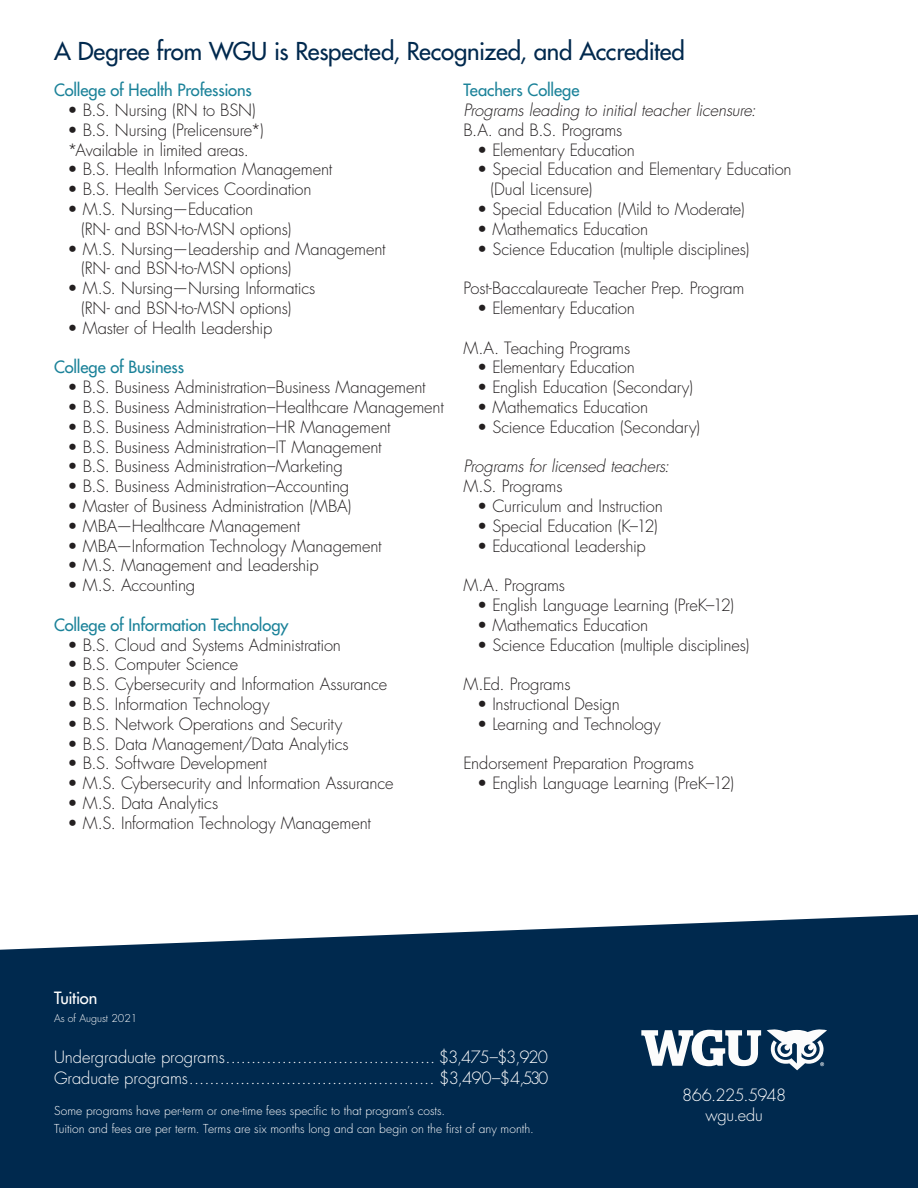
<style>
.page{position:relative;width:918px;height:1188px;background:#fff}
.page>*{position:absolute;margin:0;border:0;box-sizing:border-box;transform-origin:0 0}
.t1{font:500 24px "Futura Std";letter-spacing:-.01em;color:#00294e}
.t2{font:300 16.5px/19.8px "Futura Std";letter-spacing:-.01em;color:#231f20}
.Table_of_Contents_He{font:300 16.5px/21px "Futura Std";letter-spacing:-.005em;color:#fff}
.t3{font:500 16.5px "Futura Std";letter-spacing:-.005em;color:#1b8299}
.t4{font:italic 300 16.5px "Futura Std";letter-spacing:-.01em;color:#231f20}
.Table_of_Contents_He-2{font:300 16.5px "Futura Std";letter-spacing:-.04em;color:#fff}
.t5{font:500 16.5px "Futura Std";letter-spacing:-.02em;color:#fff}
.t6{font:300 12px/17.1px "Futura Std";letter-spacing:.005em;color:#fff}
.t7{font:300 10.5px "Futura Std";color:#fff}
</style>
<div class="page">
<div style="left:0;top:915px;width:918px;height:273px;background:#00294e"></div>
<svg style="left:641px;top:1030px;width:120px;height:36px"></svg>
<svg style="left:767px;top:1029px;width:60px;height:41px"></svg>
<p class="t1" style="left:54px;top:36px;width:632px">A Degree from WGU is Respected, Recognized, and Accredited</p>
<p class="t3" style="left:54px;top:80px;width:199px">College of Health Professions</p>
<p class="t2" style="left:67px;top:101px;width:190px">• B.S. Nursing (RN to BSN)</p>
<p class="t2" style="left:67px;top:120px;width:198px">• B.S. Nursing (Prelicensure*)</p>
<p class="t2" style="left:67px;top:140px;width:183px">*Available in limited areas.</p>
<p class="t2" style="left:67px;top:160px;width:266px">• B.S. Health Information Management</p>
<p class="t2" style="left:67px;top:180px;width:246px">• B.S. Health Services Coordination</p>
<p class="t2" style="left:81px;top:200px;width:212px;text-indent:-14px">• M.S. Nursing—Education<br>(RN- and BSN-to-MSN options)</p>
<p class="t2" style="left:81px;top:239px;width:306px;text-indent:-13px">• M.S. Nursing—Leadership and Management (RN- and BSN-to-MSN options)</p>
<p class="t2" style="left:81px;top:279px;width:236px;text-indent:-13px">• M.S. Nursing—Nursing Informatics (RN- and BSN-to-MSN options)</p>
<p class="t2" style="left:68px;top:318px;width:206px">• Master of Health Leadership</p>
<p class="t3" style="left:54px;top:357px;width:132px">College of Business</p>
<p class="t2" style="left:68px;top:378px;width:360px">• B.S. Business Administration–Business Management</p>
<p class="t2" style="left:68px;top:398px;width:378px">• B.S. Business Administration–Healthcare Management</p>
<p class="t2" style="left:68px;top:417px;width:325px">• B.S. Business Administration–HR Management</p>
<p class="t2" style="left:68px;top:437px;width:316px">• B.S. Business Administration–IT Management</p>
<p class="t2" style="left:68px;top:457px;width:277px">• B.S. Business Administration–Marketing</p>
<p class="t2" style="left:68px;top:477px;width:283px">• B.S. Business Administration–Accounting</p>
<p class="t2" style="left:68px;top:497px;width:285px">• Master of Business Administration (MBA)</p>
<p class="t2" style="left:68px;top:516px;width:234px">• MBA—Healthcare Management</p>
<p class="t2" style="left:68px;top:536px;width:316px">• MBA—Information Technology Management</p>
<p class="t2" style="left:68px;top:556px;width:253px">• M.S. Management and Leadership</p>
<p class="t2" style="left:68px;top:576px;width:129px">• M.S. Accounting</p>
<p class="t3" style="left:54px;top:614px;width:236px">College of Information Technology</p>
<p class="t2" style="left:68px;top:635px;width:275px">• B.S. Cloud and Systems Administration</p>
<p class="t2" style="left:68px;top:655px;width:172px">• B.S. Computer Science</p>
<p class="t2" style="left:68px;top:675px;width:321px">• B.S. Cybersecurity and Information Assurance</p>
<p class="t2" style="left:68px;top:695px;width:204px">• B.S. Information Technology</p>
<p class="t2" style="left:68px;top:714px;width:276px">• B.S. Network Operations and Security</p>
<p class="t2" style="left:68px;top:734px;width:283px">• B.S. Data Management/Data Analytics</p>
<p class="t2" style="left:68px;top:754px;width:201px">• B.S. Software Development</p>
<p class="t2" style="left:68px;top:774px;width:327px">• M.S. Cybersecurity and Information Assurance</p>
<p class="t2" style="left:68px;top:794px;width:152px">• M.S. Data Analytics</p>
<p class="t2" style="left:68px;top:813px;width:305px">• M.S. Information Technology Management</p>
<p class="t3" style="left:464px;top:80px;width:117px">Teachers College</p>
<p class="t4" style="left:464px;top:100px;width:294px">Programs leading to initial teacher licensure:</p>
<p class="t2" style="left:464px;top:120px;width:160px">B.A. and B.S. Programs</p>
<p class="t2" style="left:477px;top:140px;width:159px">• Elementary Education</p>
<p class="t2" style="left:490px;top:160px;width:303px;text-indent:-14px">• Special Education and Elementary Education (Dual Licensure)</p>
<p class="t2" style="left:477px;top:200px;width:269px">• Special Education (Mild to Moderate)</p>
<p class="t2" style="left:477px;top:219px;width:173px">• Mathematics Education</p>
<p class="t2" style="left:477px;top:239px;width:274px">• Science Education (multiple disciplines)</p>
<p class="t2" style="left:464px;top:279px;width:283px">Post-Baccalaureate Teacher Prep. Program</p>
<p class="t2" style="left:477px;top:299px;width:159px">• Elementary Education</p>
<p class="t2" style="left:464px;top:338px;width:168px">M.A. Teaching Programs</p>
<p class="t2" style="left:477px;top:358px;width:159px">• Elementary Education</p>
<p class="t2" style="left:477px;top:378px;width:218px">• English Education (Secondary)</p>
<p class="t2" style="left:477px;top:398px;width:173px">• Mathematics Education</p>
<p class="t2" style="left:477px;top:417px;width:225px">• Science Education (Secondary)</p>
<p class="t4" style="left:464px;top:456px;width:207px">Programs for licensed teachers:</p>
<p class="t2" style="left:464px;top:477px;width:101px">M.S. Programs</p>
<p class="t2" style="left:477px;top:497px;width:187px">• Curriculum and Instruction</p>
<p class="t2" style="left:477px;top:516px;width:182px">• Special Education (K–12)</p>
<p class="t2" style="left:477px;top:536px;width:170px">• Educational Leadership</p>
<p class="t2" style="left:464px;top:576px;width:103px">M.A. Programs</p>
<p class="t2" style="left:477px;top:596px;width:259px">• English Language Learning (PreK–12)</p>
<p class="t2" style="left:477px;top:615px;width:173px">• Mathematics Education</p>
<p class="t2" style="left:477px;top:635px;width:274px">• Science Education (multiple disciplines)</p>
<p class="t2" style="left:464px;top:675px;width:109px">M.Ed. Programs</p>
<p class="t2" style="left:477px;top:695px;width:144px">• Instructional Design</p>
<p class="t2" style="left:477px;top:714px;width:185px">• Learning and Technology</p>
<p class="t2" style="left:464px;top:754px;width:232px">Endorsement Preparation Programs</p>
<p class="t2" style="left:477px;top:774px;width:259px">• English Language Learning (PreK–12)</p>
<p class="t5" style="left:54px;top:987px;width:45px">Tuition</p>
<p class="t7" style="left:54px;top:1012px;width:85px">As of August 2021</p>
<p class="Table_of_Contents_He" style="left:54px;top:1047px;width:496px">Undergraduate programs......................................... $3,475–$3,920<br>Graduate programs................................................ $3,490–$4,530</p>
<p class="t6" style="left:54px;top:1103px;width:481px">Some programs have per-term or one-time fees specific to that program’s costs.<br>Tuition and fees are per term. Terms are six months long and can begin on the first of any month.</p>
<p class="Table_of_Contents_He-2" style="left:682px;top:1085px;width:106px">866.225.5948</p>
<p class="Table_of_Contents_He" style="left:706px;top:1105px;width:59px">wgu.edu</p>
</div>
